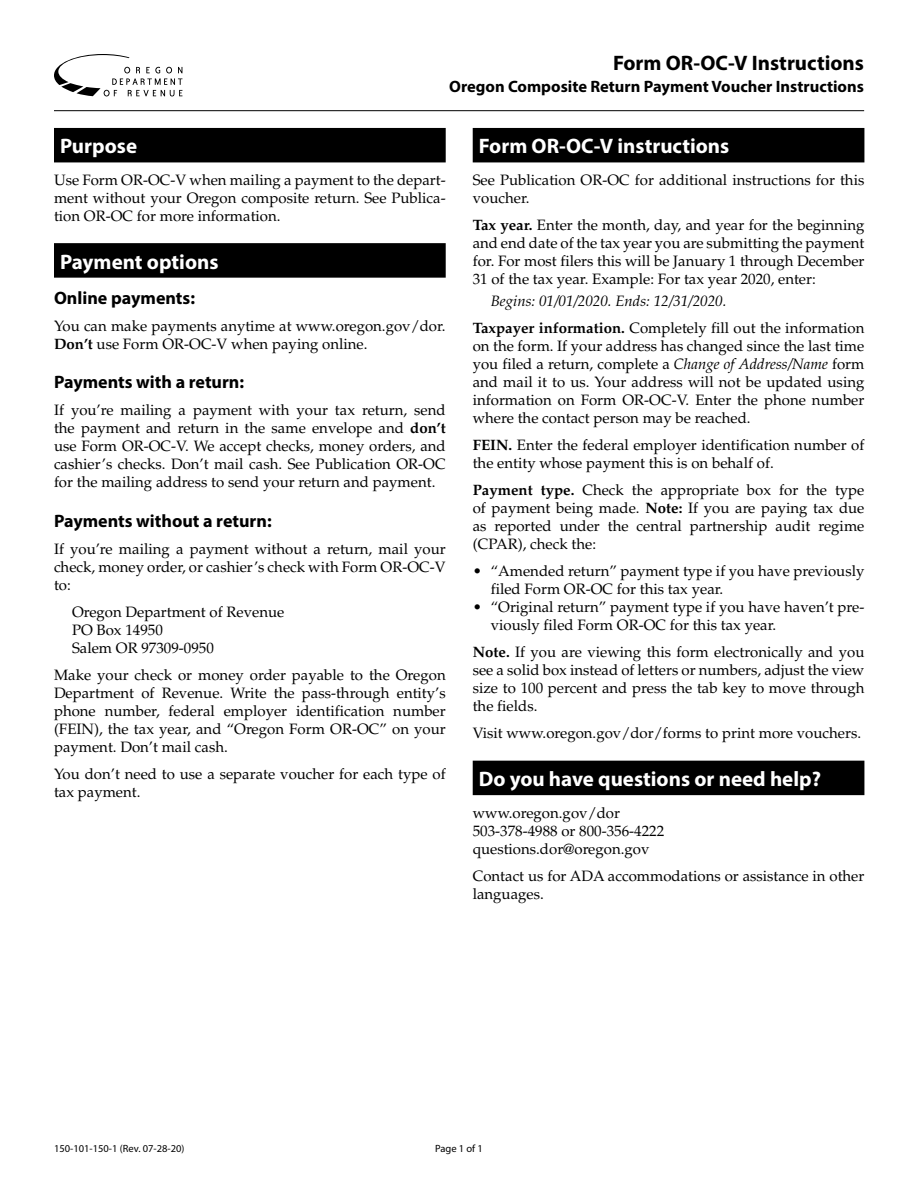
<style>
.page{position:relative;width:918px;height:1188px;background:#fff}
.page>*{position:absolute;margin:0;border:0;box-sizing:border-box;transform-origin:0 0}
.t1{font:700 21px "Myriad Pro";color:#fff}
.t2{font:700 21px "Myriad Pro";color:#000}
.t3{font:700 18px "Myriad Pro";color:#000}
.t4{font:700 16.5px "Myriad Pro";color:#000}
.t5{font:15px/18px "Palatino LT Std";color:#000}
.t6{font:italic 15px/27px "Palatino LT Std";color:#000}
.t7{font:10.5px "Myriad Pro";color:#000}
.s1{font-weight:700}
.s2{font-weight:700;font-style:normal}
.s3{font-style:normal}
.s4{font-style:italic}
</style>
<div class="page">
<hr style="left:54px;top:110px;width:810px;height:1px;background:#000">
<div style="left:54px;top:128px;width:392px;height:34px;background:#000"></div>
<div style="left:54px;top:243px;width:392px;height:35px;background:#000"></div>
<div style="left:473px;top:128px;width:391px;height:34px;background:#000"></div>
<div style="left:473px;top:761px;width:391px;height:34px;background:#000"></div>
<svg style="left:54px;top:54px;width:128px;height:42px"></svg>
<h1 class="t2" style="left:613px;top:49px;width:252px">Form OR-OC-V Instructions</h1>
<p class="t4" style="left:449px;top:76px;width:416px">Oregon Composite Return Payment Voucher Instructions</p>
<h1 class="t1" style="left:60px;top:133px;width:79px">Purpose</h1>
<p class="t5" style="left:54px;top:171px;width:393px;text-align:justify">Use Form OR-OC-V when mailing a payment to the depart&shy;ment without your Oregon composite return. See Publica&shy;tion OR-OC for more information.</p>
<h1 class="t1" style="left:60px;top:248px;width:160px">Payment options</h1>
<p class="t3" style="left:54px;top:286px;width:143px">Online payments:</p>
<p class="t5" style="left:54px;top:317px;width:393px">You can make payments anytime at www.oregon.gov/dor.<br><span class="s1">Don’t</span> use Form OR-OC-V when paying online.</p>
<p class="t3" style="left:54px;top:371px;width:192px">Payments with a return:</p>
<p class="t5" style="left:54px;top:402px;width:393px;text-align:justify">If you’re mailing a payment with your tax return, send the payment and return in the same envelope and <span class="s1">don’t </span>use Form OR-OC-V. We accept checks, money orders, and cashier’s checks. Don’t mail cash. See Publication OR-OC for the mailing address to send your return and payment.</p>
<p class="t3" style="left:54px;top:509px;width:219px">Payments without a return:</p>
<p class="t5" style="left:54px;top:540px;width:393px;text-align:justify">If you’re mailing a payment without a return, mail your check, money order, or cashier’s check with Form OR-OC‑V to:</p>
<p class="t5" style="left:72px;top:603px;width:214px">Oregon Department of Revenue<br>PO Box 14950<br>Salem OR 97309-0950</p>
<p class="t5" style="left:54px;top:666px;width:393px;text-align:justify">Make your check or money order payable to the Oregon Department of Revenue. Write the pass-through entity’s phone number, federal employer identification number (FEIN), the tax year, and “Oregon Form OR-OC” on your payment. Don’t mail cash.</p>
<p class="t5" style="left:54px;top:765px;width:393px">You don’t need to use a separate voucher for each type of tax payment.</p>
<h1 class="t1" style="left:479px;top:133px;width:252px">Form OR-OC-V instructions</h1>
<p class="t5" style="left:473px;top:171px;width:393px">See Publication OR-OC for additional instructions for this voucher.</p>
<p class="t5" style="left:473px;top:216px;width:393px;text-align:justify"><span class="s1">Tax year.</span> Enter the month, day, and year for the beginning and end date of the tax year you are submitting the payment for. For most filers this will be January 1 through December 31 of the tax year. Example: For tax year 2020, enter:</p>
<p class="t6" style="left:473px;top:288px;width:393px;text-indent:18px">Begins: 01/01/2020. Ends: 12/31/2020.<br><span class="s2">Taxpayer information.</span> <span class="s3">Completely fill out the information</span></p>
<p class="t5" style="left:473px;top:338px;width:393px;text-align:justify">on the form. If your address has changed since the last time you filed a return, complete a <span class="s4">Change of Address/Name</span> form and mail it to us. Your address will not be updated using information on Form OR-OC-V. Enter the phone number where the contact person may be reached.</p>
<p class="t5" style="left:473px;top:437px;width:393px"><span class="s1">FEIN.</span> Enter the federal employer identification number of the entity whose payment this is on behalf of.</p>
<p class="t5" style="left:473px;top:482px;width:393px;text-align:justify"><span class="s1">Payment type.</span> Check the appropriate box for the type of payment being made. <span class="s1">Note:</span> If you are paying tax due as reported under the central partnership audit regime (CPAR), check the:</p>
<p class="t5" style="left:491px;top:563px;width:375px;text-indent:-18px">• “Amended return” payment type if you have previously filed Form OR-OC for this tax year.</p>
<p class="t5" style="left:491px;top:599px;width:375px;text-indent:-18px">• “Original return” payment type if you have haven’t pre&shy;viously filed Form OR-OC for this tax year.</p>
<p class="t5" style="left:473px;top:644px;width:393px;text-align:justify"><span class="s1">Note.</span> If you are viewing this form electronically and you see a solid box instead of letters or numbers, adjust the view size to 100 percent and press the tab key to move through the fields.</p>
<p class="t5" style="left:473px;top:725px;width:390px">Visit www.oregon.gov/dor/forms to print more vouchers.</p>
<h1 class="t1" style="left:479px;top:765px;width:344px">Do you have questions or need help?</h1>
<p class="t5" style="left:473px;top:804px;width:193px">www.oregon.gov/dor<br>503-378-4988 or 800-356-4222 questions.dor@oregon.gov</p>
<p class="t5" style="left:473px;top:867px;width:393px">Contact us for ADA accommodations or assistance in other languages.</p>
<p class="t7" style="left:54px;top:1142px;width:132px">150-101-150-1 (Rev. 07-28-20)</p>
<p class="t7" style="left:435px;top:1142px;width:49px">Page 1 of 1</p>
</div>
